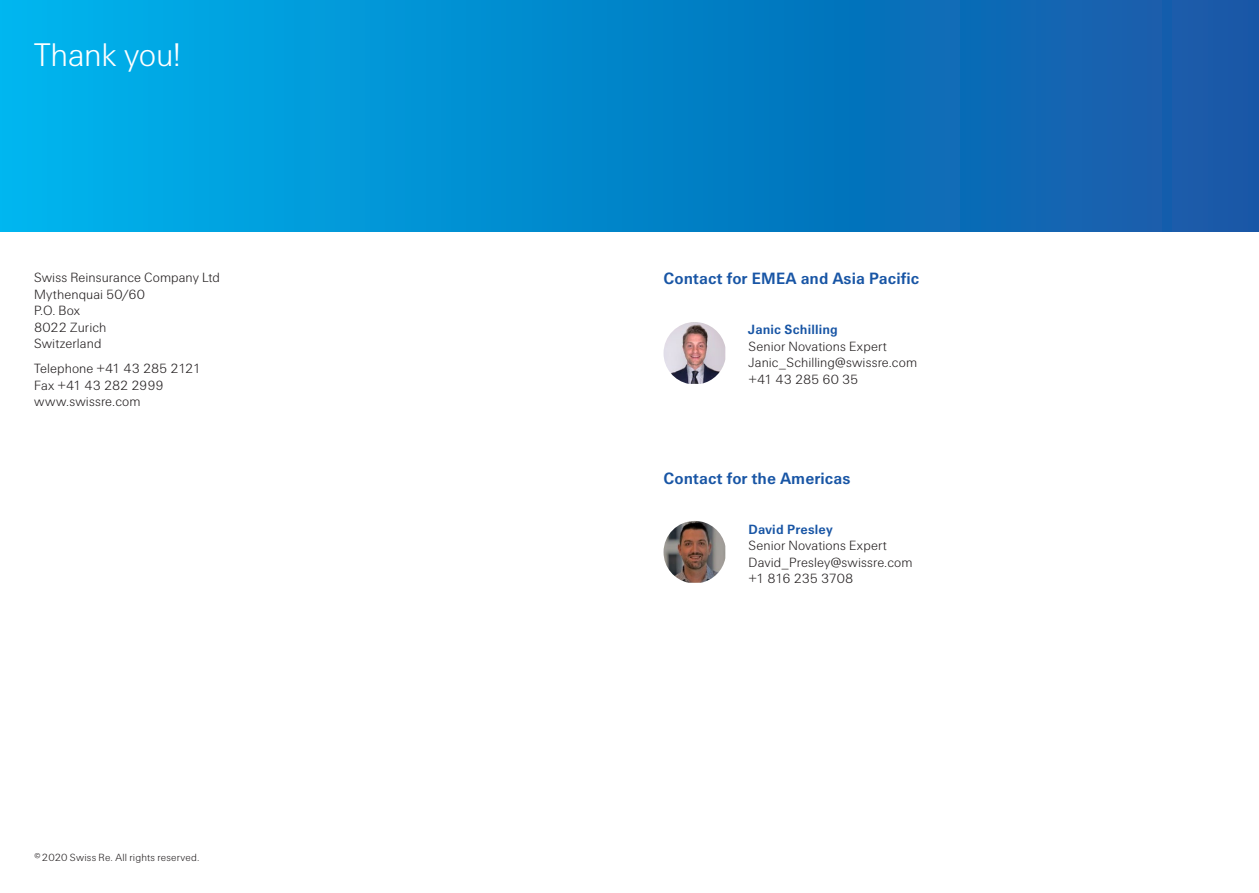
<style>
.page{position:relative;width:1259px;height:893px;background:#fff}
.page>*{position:absolute;margin:0;border:0;box-sizing:border-box;transform-origin:0 0}
.t1{font:300 33px "Swiss Re Sans OT";letter-spacing:-.01em;color:#fff}
.t2{font:700 16.5px "Swiss Re Sans OT";letter-spacing:.005em;color:#1855a5}
.t3{font:300 13.5px/16.5px "Swiss Re Sans OT";letter-spacing:.005em;color:#231f20}
.t4{font:700 13.5px "Swiss Re Sans OT";letter-spacing:.01em;color:#1855a5}
.t5{font:300 10.5px "Swiss Re Sans OT";letter-spacing:.015em;color:#231f20}
</style>
<div class="page">
<div style="left:0;top:0;width:1259px;height:232px;background:linear-gradient(to right,#00b4ee,#1355a5)"></div>
<img style="left:663px;top:322px;width:62px;height:62px">
<img style="left:663px;top:521px;width:62px;height:62px">
<h1 class="t1" style="left:34px;top:36px;width:149px">Thank you!</h1>
<p class="t3" style="left:34px;top:269px;width:187px">Swiss Reinsurance Company Ltd<br>Mythenquai 50/60<br>P.O. Box<br>8022 Zurich<br>Switzerland</p>
<p class="t3" style="left:34px;top:360px;width:168px">Telephone +41 43 285 2121<br>Fax +41 43 282 2999 www.swissre.com</p>
<p class="t5" style="left:34px;top:851px;width:167px">©2020 Swiss Re. All rights reserved.</p>
<p class="t2" style="left:663px;top:269px;width:257px">Contact for EMEA and Asia Pacific</p>
<p class="t4" style="left:748px;top:322px;width:91px">Janic Schilling</p>
<p class="t3" style="left:748px;top:338px;width:170px">Senior Novations Expert<br>Janic_Schilling@swissre.com +41 43 285 60 35</p>
<p class="t2" style="left:663px;top:469px;width:188px">Contact for the Americas</p>
<p class="t4" style="left:748px;top:521px;width:86px">David Presley</p>
<p class="t3" style="left:748px;top:538px;width:165px">Senior Novations Expert<br>David_Presley@swissre.com +1 816 235 3708</p>
</div>
